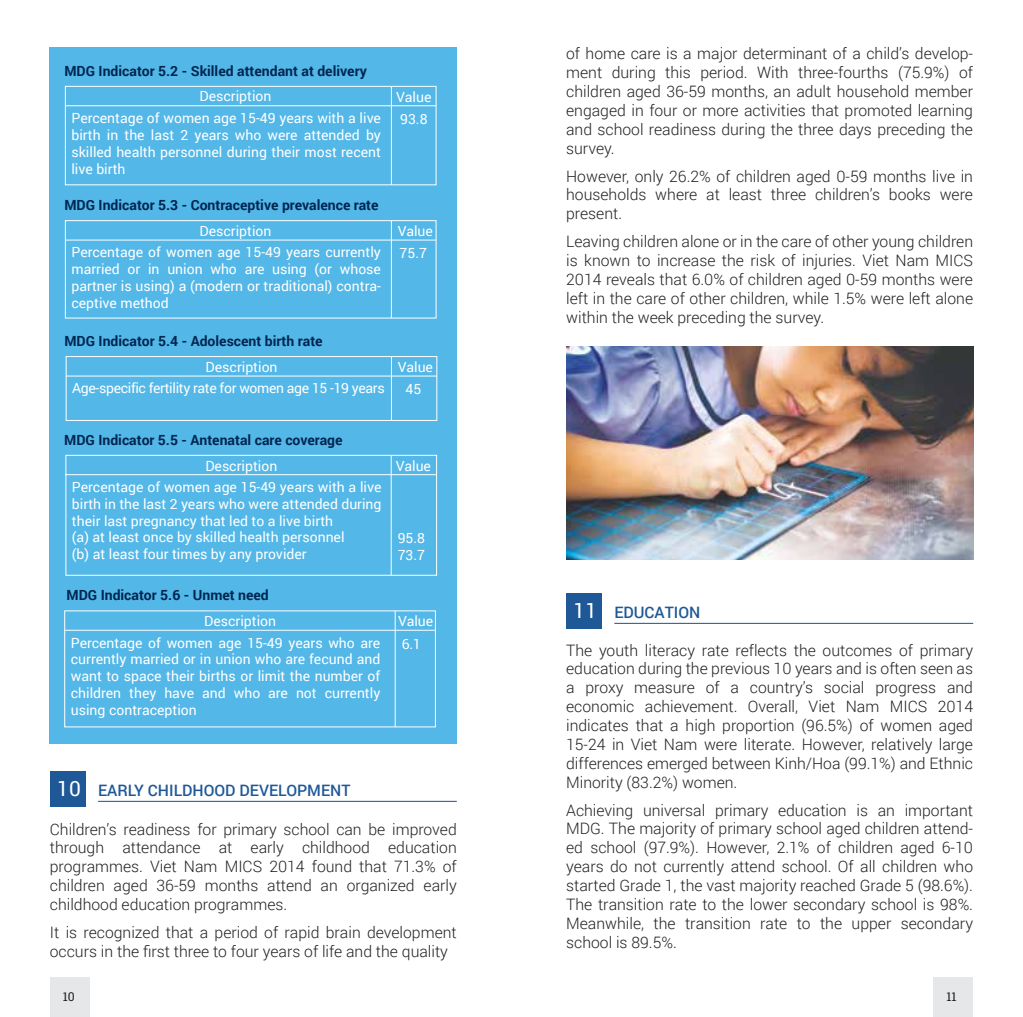
<style>
.page{position:relative;width:1023px;height:1017px;background:#fff}
.page>*{position:absolute;margin:0;border:0;box-sizing:border-box;transform-origin:0 0}
.t1{font:300 15.75px/18.9px "Roboto";color:#231f20;text-align:justify}
.t2{font:500 15.75px "Roboto";color:#1e5896}
.t3{font:14px/16.8px "Roboto";color:#fff;text-align:justify}
.t4{font:700 14px "Roboto";color:#002650}
.t5{font:14px "Roboto";letter-spacing:-.025em;color:#fff}
.t6{font:12.25px/14.7px "Roboto";color:#fff}
.t7{font:12.25px "Roboto Slab";color:#231f20}
.s1{font-weight:400;font-size:21px;color:#fff}
</style>
<div class="page">
<div style="left:50px;top:977px;width:40px;height:40px;background:#e6e7e8"></div>
<div style="left:933px;top:977px;width:40px;height:40px;background:#e6e7e8"></div>
<div style="left:50px;top:771px;width:36px;height:36px;background:#1e5896"></div>
<hr style="left:98px;top:801px;width:359px;height:1px;background:#1e5896">
<div style="left:566px;top:593px;width:36px;height:36px;background:#1e5896"></div>
<hr style="left:614px;top:623px;width:359px;height:1px;background:#1e5896">
<div style="left:49px;top:47px;width:407px;height:697px;background:#53b7e8"></div>
<hr style="left:64px;top:630px;width:372px;height:1px;background:#fff">
<hr style="left:395px;top:611px;width:1px;height:116px;background:#fff">
<hr style="left:66px;top:376px;width:371px;height:1px;background:#fff">
<div style="left:66px;top:356px;width:371px;height:65px;border:1px solid #fff"></div>
<hr style="left:65px;top:474px;width:371px;height:1px;background:#fff">
<div style="left:65px;top:455px;width:372px;height:121px;border:1px solid #fff"></div>
<hr style="left:391px;top:357px;width:1px;height:63px;background:#fff">
<hr style="left:391px;top:455px;width:1px;height:120px;background:#fff">
<hr style="left:65px;top:105px;width:371px;height:1px;background:#fff">
<div style="left:65px;top:86px;width:371px;height:99px;border:1px solid #fff"></div>
<hr style="left:65px;top:240px;width:371px;height:1px;background:#fff">
<div style="left:65px;top:220px;width:371px;height:98px;border:1px solid #fff"></div>
<hr style="left:391px;top:86px;width:1px;height:99px;background:#fff">
<hr style="left:391px;top:221px;width:1px;height:97px;background:#fff">
<img style="left:566px;top:347px;width:407px;height:212px">
<p class="t4" style="left:64px;top:61px;width:304px">MDG Indicator 5.2 - Skilled attendant at delivery</p>
<p class="t3" style="left:71px;top:109px;width:311px">Percentage of women age 15-49 years with a live birth in the last 2 years who were attended by skilled health personnel during their most recent live birth</p>
<p class="t3" style="left:200px;top:87px;width:73px">Description</p>
<p class="t4" style="left:64px;top:195px;width:316px">MDG Indicator 5.3 - Contraceptive prevalence rate</p>
<p class="t3" style="left:71px;top:244px;width:311px">Percentage of women age 15-49 years currently married or in union who are using (or whose partner is using) a (modern or traditional) contra&shy;ceptive method</p>
<p class="t3" style="left:200px;top:222px;width:73px">Description</p>
<p class="t4" style="left:64px;top:331px;width:260px">MDG Indicator 5.4 - Adolescent birth rate</p>
<p class="t5" style="left:72px;top:379px;width:314px">Age-specific fertility rate for women age 15 -19 years</p>
<p class="t3" style="left:206px;top:358px;width:73px">Description</p>
<p class="t3" style="left:396px;top:88px;width:37px">Value</p>
<p class="t3" style="left:400px;top:110px;width:29px">93.8</p>
<p class="t3" style="left:398px;top:222px;width:37px">Value</p>
<p class="t3" style="left:400px;top:244px;width:29px">75.7</p>
<p class="t3" style="left:398px;top:355px;width:37px;line-height:22.4px;text-align:center">Value<br>45</p>
<p class="t4" style="left:64px;top:430px;width:280px">MDG Indicator 5.5 - Antenatal care coverage</p>
<p class="t3" style="left:72px;top:478px;width:311px;text-align:left">Percentage of women age 15-49 years with a live birth in the last 2 years who were attended during their last pregnancy that led to a live birth<br>(a) at least once by skilled health personnel<br>(b) at least four times by any provider</p>
<p class="t3" style="left:205px;top:457px;width:73px">Description</p>
<p class="t3" style="left:396px;top:457px;width:37px">Value</p>
<p class="t3" style="left:398px;top:530px;width:29px">95.8<br>73.7</p>
<p class="t4" style="left:66px;top:585px;width:204px">MDG Indicator 5.6 - Unmet need</p>
<p class="t3" style="left:71px;top:634px;width:311px">Percentage of women age 15-49 years who are currently married or in union who are fecund and want to space their births or limit the number of children they have and who are not currently using contraception</p>
<p class="t3" style="left:204px;top:612px;width:73px">Description</p>
<p class="t3" style="left:398px;top:609px;width:37px;line-height:22.4px">Value<br>6.1</p>
<p class="t6" style="left:204px;top:614px;width:64px">Description</p>
<p class="t6" style="left:402px;top:611px;width:32px;line-height:21px;text-align:center">Value<br>6.1</p>
<p class="t6" style="left:71px;top:634px;width:310px">Percentage of women age 15-49 years who are currently married or in union who are fecund and want to space their births or limit the number of children they have and who are not currently using contraception</p>
<p class="t2" style="left:57px;top:779px;width:295px"><span class="s1">10</span> EARLY CHILDHOOD DEVELOPMENT</p>
<p class="t1" style="left:50px;top:819px;width:408px">Children’s readiness for primary school can be improved through attendance at early childhood education programmes. Viet Nam MICS 2014 found that 71.3% of children aged 36-59 months attend an organized early childhood education programmes.</p>
<p class="t1" style="left:50px;top:922px;width:408px">It is recognized that a period of rapid brain development occurs in the first three to four years of life and the quality</p>
<p class="t1" style="left:566px;top:44px;width:408px">of home care is a major determinant of a child’s develop&shy;ment during this period. With three-fourths (75.9%) of children aged 36-59 months, an adult household member engaged in four or more activities that promoted learning and school readiness during the three days preceding the survey.</p>
<p class="t1" style="left:566px;top:166px;width:408px">However, only 26.2% of children aged 0-59 months live in households where at least three children’s books were present.</p>
<p class="t1" style="left:566px;top:231px;width:408px">Leaving children alone or in the care of other young children is known to increase the risk of injuries. Viet Nam MICS 2014 reveals that 6.0% of children aged 0-59 months were left in the care of other children, while 1.5% were left alone within the week preceding the survey.</p>
<p class="t2" style="left:573px;top:601px;width:128px"><span class="s1">11</span> EDUCATION</p>
<p class="t1" style="left:566px;top:640px;width:408px">The youth literacy rate reflects the outcomes of primary education during the previous 10 years and is often seen as a proxy measure of a country’s social progress and economic achievement. Overall, Viet Nam MICS 2014 indicates that a high proportion (96.5%) of women aged 15-24 in Viet Nam were literate. However, relatively large differences emerged between Kinh/Hoa (99.1%) and Ethnic Minority (83.2%) women.</p>
<p class="t1" style="left:566px;top:800px;width:408px">Achieving universal primary education is an important MDG. The majority of primary school aged children attend&shy;ed school (97.9%). However, 2.1% of children aged 6-10 years do not currently attend school. Of all children who started Grade 1, the vast majority reached Grade 5 (98.6%).<br>The transition rate to the lower secondary school is 98%.<br>Meanwhile, the transition rate to the upper secondary school is 89.5%.</p>
<p class="t7" style="left:63px;top:988px;width:14px">10</p>
<p class="t7" style="left:946px;top:988px;width:12px">11</p>
</div>
